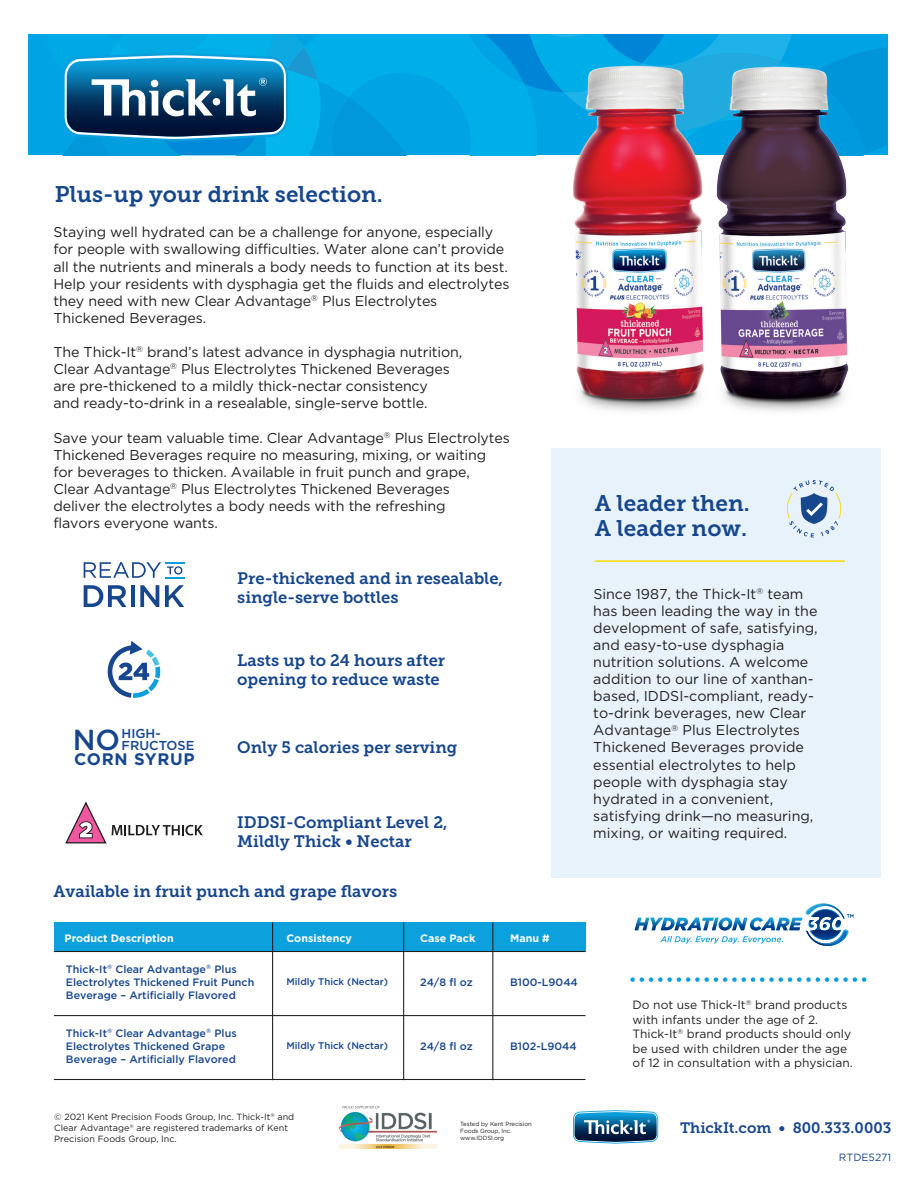
<style>
.page{position:relative;width:918px;height:1188px;background:#fff}
.page>*{position:absolute;margin:0;border:0;box-sizing:border-box;transform-origin:0 0}
.t1{font:500 28.95px "Gotham";color:#16468d}
.t2{font:22.5px/25.5px "Museo Slab 700";color:#16468d}
.t3{font:700 16.65px "Gotham";letter-spacing:.04em;color:#16468d}
.t4{font:16.5px/19.8px "Museo Slab 700";color:#16468d}
.t5{font:15px "Museo Slab 700";color:#16468d}
.t6{font:14.25px/17.1px "Gotham";letter-spacing:-.01em;color:#231f20}
.t7{font:500 12.9px "Gotham";color:#16468d}
.t8{font:12px/14.4px "Gotham";color:#231f20}
.t9{font:500 10.65px/12.9px "Gotham";color:#16468d}
.t10{font:700 10.65px "Gotham";color:#fff}
.t11{font:10.5px "Gotham";color:#16468d}
.t12{font:500 9.6px "Gotham";color:#16468d}
.t13{font:9px/10.8px "Gotham";color:#231f20}
.t14{font:6px/7.2px "Gotham";letter-spacing:-.01em;color:#231f20}
</style>
<div class="page">
<div style="left:551px;top:448px;width:330px;height:430px;background:#e7f2fa"></div>
<img style="left:340px;top:1106px;width:97px;height:42px">
<div style="left:54px;top:922px;width:532px;height:30px;background:#0ca0dc"></div>
<hr style="left:272px;top:922px;width:1px;height:158px;background:#231f20">
<hr style="left:403px;top:922px;width:1px;height:158px;background:#231f20">
<hr style="left:492px;top:922px;width:1px;height:158px;background:#231f20">
<hr style="left:54px;top:951px;width:532px;height:1px;background:#231f20">
<hr style="left:54px;top:1015px;width:532px;height:1px;background:#231f20">
<hr style="left:54px;top:1079px;width:532px;height:1px;background:#231f20">
<svg style="left:633px;top:977px;width:234px;height:5px"></svg>
<img style="left:526px;top:155px;width:144px;height:256px">
<img style="left:670px;top:44px;width:218px;height:368px">
<svg style="left:38px;top:35px;width:849px;height:120px;background:#2694c6"></svg>
<svg style="left:573px;top:1110px;width:85px;height:34px;background:#4681a5"></svg>
<hr style="left:595px;top:560px;width:250px;height:2px;background:#fbd905">
<svg style="left:84px;top:585px;width:43px;height:22px"></svg>
<hr style="left:131px;top:585px;width:4px;height:22px;background:#16468d">
<svg style="left:140px;top:585px;width:19px;height:22px"></svg>
<svg style="left:165px;top:585px;width:19px;height:22px"></svg>
<svg style="left:84px;top:562px;width:100px;height:16px"></svg>
<svg style="left:787px;top:480px;width:54px;height:58px"></svg>
<svg style="left:65px;top:801px;width:138px;height:43px"></svg>
<svg style="left:635px;top:903px;width:219px;height:43px"></svg>
<svg style="left:108px;top:641px;width:52px;height:57px"></svg>
<h2 class="t2" style="left:55px;top:181px;width:330px">Plus-up your drink selection.</h2>
<p class="t6" style="left:53px;top:224px;width:458px">Staying well hydrated can be a challenge for anyone, especially for people with swallowing difficulties. Water alone can’t provide all the nutrients and minerals a body needs to function at its best.<br>Help your residents with dysphagia get the fluids and electrolytes they need with new Clear Advantage<sup>®</sup> Plus Electrolytes Thickened Beverages.</p>
<p class="t6" style="left:53px;top:343px;width:410px">The Thick-It<sup>®</sup> brand’s latest advance in dysphagia nutrition, Clear Advantage<sup>®</sup> Plus Electrolytes Thickened Beverages are pre-thickened to a mildly thick-nectar consistency<br>and ready-to-drink in a resealable, single-serve bottle.</p>
<p class="t6" style="left:53px;top:429px;width:458px">Save your team valuable time. Clear Advantage<sup>®</sup> Plus Electrolytes Thickened Beverages require no measuring, mixing, or waiting<br>for beverages to thicken. Available in fruit punch and grape,<br>Clear Advantage<sup>®</sup> Plus Electrolytes Thickened Beverages<br>deliver the electrolytes a body needs with the refreshing<br>flavors everyone wants.</p>
<p class="t4" style="left:237px;top:568px;width:267px">Pre-thickened and in resealable, single-serve bottles</p>
<h1 class="t1" style="left:73px;top:723px;width:49px">NO</h1>
<p class="t7" style="left:122px;top:727px;width:41px">HIGH-</p>
<p class="t7" style="left:122px;top:738px;width:74px">FRUCTOSE</p>
<p class="t3" style="left:74px;top:749px;width:122px">CORN SYRUP</p>
<p class="t4" style="left:237px;top:650px;width:209px">Lasts up to 24 hours after opening to reduce waste</p>
<p class="t4" style="left:237px;top:737px;width:222px">Only 5 calories per serving</p>
<p class="t4" style="left:237px;top:812px;width:212px">IDDSI-Compliant Level 2,<br>Mildly Thick • Nectar</p>
<p class="t4" style="left:54px;top:881px;width:345px">Available in fruit punch and grape flavors</p>
<p class="t10" style="left:65px;top:932px;width:111px">Product Description</p>
<p class="t10" style="left:287px;top:932px;width:67px">Consistency</p>
<p class="t10" style="left:420px;top:932px;width:57px">Case Pack</p>
<p class="t10" style="left:510px;top:932px;width:41px">Manu #</p>
<p class="t12" style="left:287px;top:976px;width:103px">Mildly Thick (Nectar)</p>
<p class="t9" style="left:420px;top:976px;width:54px">24/8 fl oz</p>
<p class="t9" style="left:510px;top:976px;width:69px">B100-L9044</p>
<p class="t9" style="left:66px;top:963px;width:190px">Thick-It<sup>®</sup> Clear Advantage<sup>®</sup> Plus<br>Electrolytes Thickened Fruit Punch<br>Beverage – Artificially Flavored</p>
<p class="t9" style="left:66px;top:1027px;width:172px">Thick-It<sup>®</sup> Clear Advantage<sup>®</sup> Plus<br>Electrolytes Thickened Grape<br>Beverage – Artificially Flavored</p>
<p class="t12" style="left:287px;top:1040px;width:103px">Mildly Thick (Nectar)</p>
<p class="t9" style="left:420px;top:1040px;width:54px">24/8 fl oz</p>
<p class="t9" style="left:510px;top:1040px;width:68px">B102-L9044</p>
<h2 class="t2" style="left:595px;top:490px;width:156px">A leader then.<br>A leader now.</h2>
<p class="t6" style="left:593px;top:585px;width:226px">Since 1987, the Thick-It<sup>®</sup> team has been leading the way in the development of safe, satisfying, and easy-to-use dysphagia nutrition solutions. A welcome addition to our line of xanthan&shy;based, IDDSI-compliant, ready&shy;to-drink beverages, new Clear<br>Advantage<sup>®</sup> Plus Electrolytes<br>Thickened Beverages provide essential electrolytes to help people with dysphagia stay hydrated in a convenient, satisfying drink—no measuring, mixing, or waiting required.</p>
<p class="t8" style="left:633px;top:998px;width:222px">Do not use Thick-It<sup>®</sup> brand products with infants under the age of 2.<br>Thick-It<sup>®</sup> brand products should only be used with children under the age of 12 in consultation with a physician.</p>
<p class="t13" style="left:54px;top:1112px;width:241px">© 2021 Kent Precision Foods Group, Inc. Thick-It<sup>®</sup> and<br>Clear Advantage<sup>®</sup> are registered trademarks of Kent<br>Precision Foods Group, Inc.</p>
<p class="t14" style="left:460px;top:1120px;width:73px">Tested by Kent Precision<br>Foods Group, Inc. www.IDDSI.org</p>
<p class="t5" style="left:680px;top:1119px;width:213px">ThickIt.com • 800.333.0003</p>
<p class="t11" style="left:839px;top:1151px;width:54px">RTDE5271</p>
</div>
